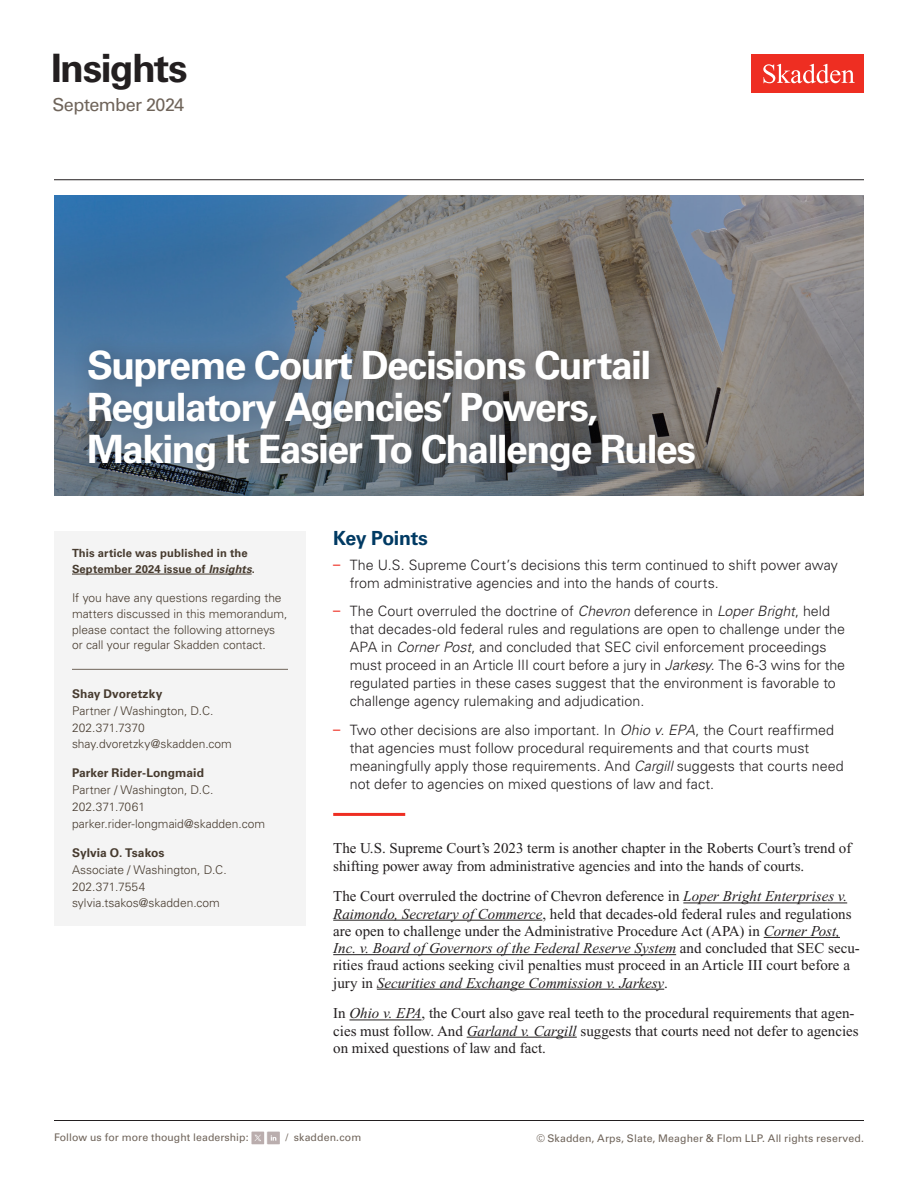
<style>
.page{position:relative;width:918px;height:1188px;background:#fff}
.page>*{position:absolute;margin:0;border:0;box-sizing:border-box;transform-origin:0 0}
.Article_Title{font:700 39px/42px "Univers LT Std";letter-spacing:-.04em;color:#fff}
.Title_Insights{font:700 39px "Univers LT Std";letter-spacing:-.04em;color:#231f20}
.First_Level_Heading_Blue__H2{font:700 19.5px "Univers LT Std";letter-spacing:-.02em;color:#003a63}
.Date{font:18px "Univers LT Std";letter-spacing:-.03em;color:#6f645a}
.Main_Body{font:15px/17.2px "Times New Roman PS Std";color:#231f20}
.t1{font:300 14.25px/18px "Univers LT Std";color:#231f20}
.Contacts{font:300 12px "Univers LT Std";color:#473b2f}
.Sidebar_body_rule_below{font:300 12px/15.8px "Univers LT Std";color:#473b2f}
.Contacts_Name{font:700 12px "Univers LT Std";letter-spacing:.005em;color:#473b2f}
.Sidebar_body_rule_below-2{font:700 11.25px/15.8px "Univers LT Std";letter-spacing:.01em;color:#473b2f}
.t2{font:10.5px "Univers LT Std";letter-spacing:.01em;color:#6f645a}
.s1{font-style:italic}
.s2{font-size:18px;color:#ee2e22}
</style>
<div class="page">
<hr style="left:54px;top:179px;width:810px;height:1px;background:#231f20">
<div style="left:752px;top:54px;width:112px;height:39px;background:#ee2e22"></div>
<svg style="left:763px;top:64px;width:92px;height:19px"></svg>
<hr style="left:54px;top:1120px;width:810px;height:1px;background:#231f20">
<div style="left:251px;top:1132px;width:13px;height:12px;background:#baadad"></div>
<svg style="left:255px;top:1135px;width:6px;height:6px"></svg>
<div style="left:267px;top:1132px;width:13px;height:12px;background:#baaeae"></div>
<svg style="left:271px;top:1135px;width:5px;height:6px"></svg>
<hr style="left:333px;top:813px;width:72px;height:3px;background:#ee2e22">
<hr style="left:683px;top:903px;width:164px;height:1px;background:#231f20">
<hr style="left:333px;top:920px;width:209px;height:1px;background:#231f20">
<hr style="left:764px;top:937px;width:76px;height:1px;background:#231f20">
<hr style="left:333px;top:954px;width:343px;height:1px;background:#231f20">
<hr style="left:377px;top:989px;width:287px;height:1px;background:#231f20">
<hr style="left:349px;top:1020px;width:73px;height:1px;background:#231f20">
<hr style="left:467px;top:1037px;width:110px;height:1px;background:#231f20">
<svg style="left:54px;top:195px;width:810px;height:301px"></svg>
<div style="left:71px;top:331px;width:650px;height:165px;background:#231f20;opacity:.5"></div>
<div style="left:54px;top:531px;width:252px;height:394px;background:#f4f4f4"></div>
<hr style="left:72px;top:574px;width:180px;height:1px;background:#473b2f">
<hr style="left:72px;top:669px;width:216px;height:1px;background:#6f645a">
<h1 class="Title_Insights" style="left:51px;top:46px;width:138px">Insights</h1>
<p class="Date" style="left:52px;top:94px;width:133px">September 2024</p>
<h2 class="Article_Title" style="left:87px;top:345px;width:610px">Supreme Court Decisions Curtail<br>Regulatory Agencies’ Powers,<br>Making It Easier To Challenge Rules</h2>
<p class="Sidebar_body_rule_below-2" style="left:72px;top:545px;width:184px">This article was published in the<br>September 2024 issue of <span class="s1">Insights</span>.</p>
<p class="Sidebar_body_rule_below" style="left:72px;top:590px;width:217px">If you have any questions regarding the matters discussed in this memorandum, please contact the following attorneys or call your regular Skadden contact.</p>
<p class="Contacts_Name" style="left:72px;top:687px;width:92px">Shay Dvoretzky</p>
<p class="Contacts" style="left:72px;top:703px;width:143px">Partner / Washington, D.C.</p>
<p class="Contacts" style="left:72px;top:720px;width:74px">202.371.7370</p>
<p class="Contacts" style="left:72px;top:737px;width:161px">shay.dvoretzky@skadden.com</p>
<p class="Contacts_Name" style="left:72px;top:766px;width:134px">Parker Rider-Longmaid</p>
<p class="Contacts" style="left:72px;top:783px;width:143px">Partner / Washington, D.C.</p>
<p class="Contacts" style="left:72px;top:800px;width:75px">202.371.7061</p>
<p class="Contacts" style="left:72px;top:816px;width:195px">parker.rider-longmaid@skadden.com</p>
<p class="Contacts_Name" style="left:72px;top:846px;width:94px">Sylvia O. Tsakos</p>
<p class="Contacts" style="left:72px;top:862px;width:156px">Associate / Washington, D.C.</p>
<p class="Contacts" style="left:72px;top:879px;width:75px">202.371.7554</p>
<p class="Contacts" style="left:72px;top:896px;width:149px">sylvia.tsakos@skadden.com</p>
<h2 class="First_Level_Heading_Blue__H2" style="left:333px;top:527px;width:96px">Key Points</h2>
<p class="t1" style="left:350px;top:556px;width:490px;text-indent:-17px"><span class="s2">–</span> The U.S. Supreme Court’s decisions this term continued to shift power away from administrative agencies and into the hands of courts.</p>
<p class="t1" style="left:350px;top:602px;width:497px;text-indent:-17px"><span class="s2">–</span> The Court overruled the doctrine of <span class="s1">Chevron</span> deference in <span class="s1">Loper Bright</span>, held that decades-old federal rules and regulations are open to challenge under the APA in <span class="s1">Corner Post</span>, and concluded that SEC civil enforcement proceedings must proceed in an Article III court before a jury in <span class="s1">Jarkesy</span>. The 6-3 wins for the regulated parties in these cases suggest that the environment is favorable to challenge agency rulemaking and adjudication.</p>
<p class="t1" style="left:350px;top:721px;width:495px;text-indent:-17px"><span class="s2">–</span> Two other decisions are also important. In <span class="s1">Ohio v. EPA</span>, the Court reaffirmed that agencies must follow procedural requirements and that courts must meaningfully apply those requirements. And <span class="s1">Cargill</span> suggests that courts need not defer to agencies on mixed questions of law and fact.</p>
<p class="Main_Body" style="left:333px;top:840px;width:520px">The U.S. Supreme Court’s 2023 term is another chapter in the Roberts Court’s trend of shifting power away from administrative agencies and into the hands of courts.</p>
<p class="Main_Body" style="left:333px;top:888px;width:528px">The Court overruled the doctrine of Chevron deference in <span class="s1">Loper Bright Enterprises v.<br>Raimondo, Secretary of Commerce</span>, held that decades-old federal rules and regulations are open to challenge under the Administrative Procedure Act (APA) in <span class="s1">Corner Post, Inc. v. Board of Governors of the Federal Reserve System</span> and concluded that SEC secu&shy;rities fraud actions seeking civil penalties must proceed in an Article III court before a jury in <span class="s1">Securities and Exchange Commission v. Jarkesy</span>.</p>
<p class="Main_Body" style="left:333px;top:1005px;width:527px">In <span class="s1">Ohio v. EPA</span>, the Court also gave real teeth to the procedural requirements that agen&shy;cies must follow. And <span class="s1">Garland v. Cargill</span> suggests that courts need not defer to agencies on mixed questions of law and fact.</p>
<p class="t2" style="left:54px;top:1131px;width:196px">Follow us for more thought leadership:</p>
<p class="t2" style="left:285px;top:1131px;width:77px">/ skadden.com</p>
<p class="t2" style="left:536px;top:1132px;width:329px">© Skadden, Arps, Slate, Meagher &amp; Flom LLP. All rights reserved.</p>
</div>
